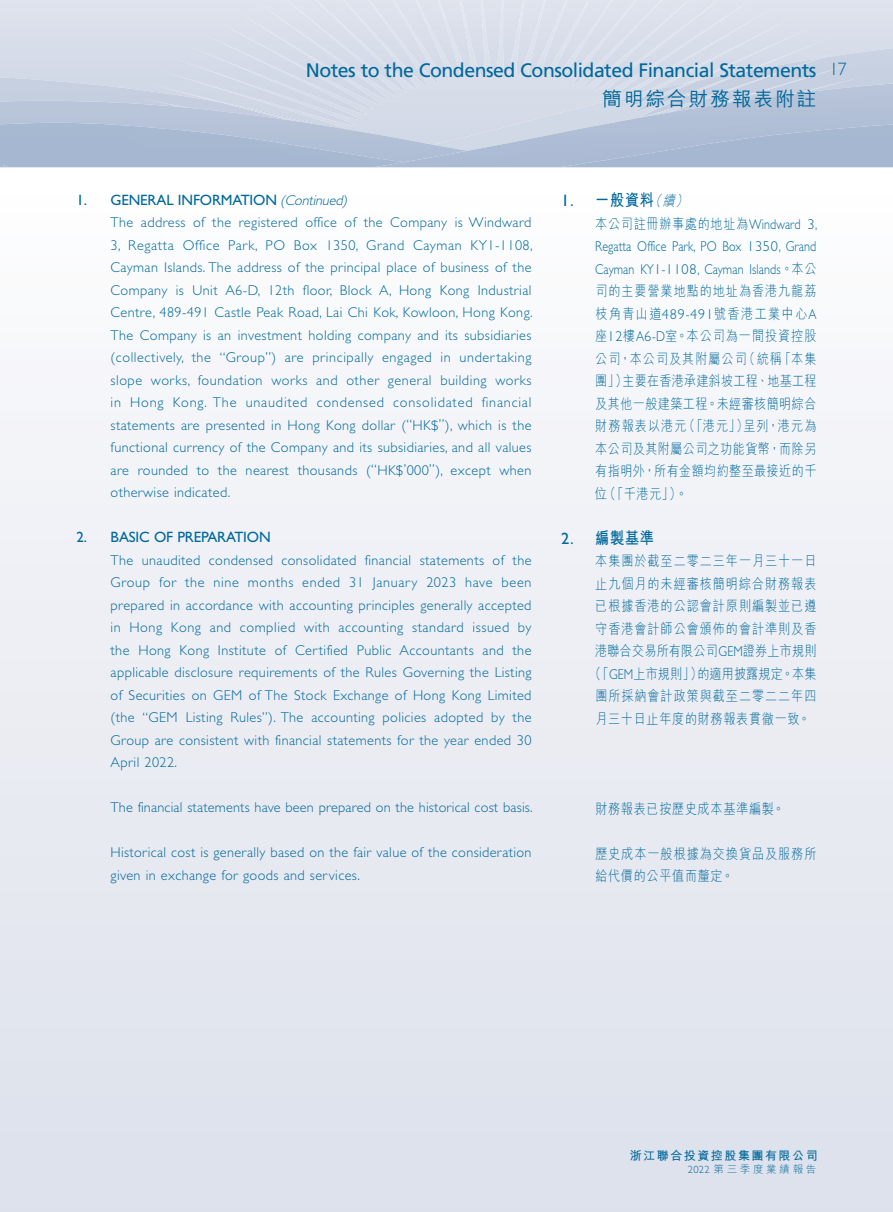
<style>
.page{position:relative;width:893px;height:1212px;background:#fff}
.page>*{position:absolute;margin:0;border:0;box-sizing:border-box;transform-origin:0 0}
.t1{font:19.5px "Frutiger LT Std";letter-spacing:-.025em;color:#00689b}
.t2{font:19.5px "M Hei HK Medium E Ten B5 H";letter-spacing:.11em;color:#00689b}
.t3{font:300 18px "Gill Sans Std";color:#00689b}
.t4{font:16.5px "M Hei HK Bold E Ten B5 H";letter-spacing:.06em;color:#00689b;scale:.85 1}
.t5{font:15px "Gill Sans Std";letter-spacing:-.01em;color:#00689b}
.t6{font:300 14.25px/22.5px "Gill Sans Std";letter-spacing:.025em;color:#00689b;text-align:justify}
.t7{font:14.25px/22.5px "M Hei HK Light E Ten B5 H";letter-spacing:.07em;color:#00689b;text-align:justify;scale:.85 1}
.t8{font:300 14.25px/22.5px "Gill Sans Std";letter-spacing:.025em;color:#00689b;scale:.85 1}
.t9{font:12px "M Hei HK Bold E Ten B5 H";letter-spacing:.13em;color:#00689b}
.t10{font:10.5px "M Hei HK Light E Ten B5 H";letter-spacing:.26em;color:#00689b}
.s1{font-weight:300;font-style:italic;font-size:14.25px}
.s2{font-family:"Gill Sans Std"}
.s3{font-family:"M Hei HK Light E Ten B5 H";font-style:italic;font-size:14.25px}
.s4{font-family:"Gill Sans Std";font-weight:300}
.s5{font-family:"M Hei HK Light E Ten B5 H";font-weight:400}
</style>
<div class="page">
<div style="left:0;top:0;width:893px;height:168px;background:#dadfea"></div>
<div style="left:0;top:168px;width:893px;height:1044px;background:linear-gradient(to bottom,#fdfdfe,#dbe0ea)"></div>
<img style="left:844px;top:47px;width:49px;height:35px">
<img style="left:0;top:77px;width:148px;height:24px">
<img style="left:148px;top:0;width:696px;height:101px">
<img style="left:434px;top:58px;width:434px;height:24px">
<img style="left:139px;top:98px;width:172px;height:3px">
<img style="left:0;top:101px;width:373px;height:22px">
<img style="left:0;top:123px;width:373px;height:44px">
<svg style="left:3px;top:165px;width:6px;height:2px"></svg>
<img style="left:373px;top:82px;width:520px;height:85px">
<img style="left:559px;top:123px;width:334px;height:44px">
<h1 class="t1" style="left:306px;top:62px;width:512px">Notes to the Condensed Consolidated Financial Statements</h1>
<h1 class="t2" style="left:602px;top:91px;width:215px">簡明綜合財務報表附註</h1>
<p class="t3" style="left:830px;top:62px;width:19px">17</p>
<p class="t5" style="left:77px;top:194px;width:272px">1. GENERAL INFORMATION <span class="s1">(Continued)</span></p>
<p class="t6" style="left:111px;top:213px;width:424px">The address of the registered office of the Company is Windward 3, Regatta Office Park, PO Box 1350, Grand Cayman KY1-1108, Cayman Islands. The address of the principal place of business of the Company is Unit A6-D, 12th floor, Block A, Hong Kong Industrial Centre, 489-491 Castle Peak Road, Lai Chi Kok, Kowloon, Hong Kong.<br>The Company is an investment holding company and its subsidiaries (collectively, the “Group”) are principally engaged in undertaking slope works, foundation works and other general building works in Hong Kong. The unaudited condensed consolidated financial statements are presented in Hong Kong dollar (“HK$”), which is the functional currency of the Company and its subsidiaries, and all values are rounded to the nearest thousands (“HK$’000”), except when otherwise indicated.</p>
<p class="t5" style="left:77px;top:531px;width:196px">2. BASIC OF PREPARATION</p>
<p class="t6" style="left:111px;top:550px;width:422px">The unaudited condensed consolidated financial statements of the Group for the nine months ended 31 January 2023 have been prepared in accordance with accounting principles generally accepted in Hong Kong and complied with accounting standard issued by the Hong Kong Institute of Certified Public Accountants and the applicable disclosure requirements of the Rules Governing the Listing of Securities on GEM of The Stock Exchange of Hong Kong Limited (the “GEM Listing Rules”). The accounting policies adopted by the Group are consistent with financial statements for the year ended 30<br>April 2022.</p>
<p class="t6" style="left:111px;top:798px;width:424px">The financial statements have been prepared on the historical cost basis.</p>
<p class="t6" style="left:111px;top:843px;width:422px">Historical cost is generally based on the fair value of the consideration given in exchange for goods and services.</p>
<p class="t4" style="left:561px;top:194px;width:153px"><span class="s2">1.</span> 一般資料<span class="s3">（續）</span></p>
<p class="t7" style="left:595px;top:214px;width:263px">本公司註冊辦事處的地址為<span class="s4">Windward 3,</span></p>
<p class="t8" style="left:595px;top:236px;width:262px">Regatta Office Park, PO Box 1350, Grand<br>Cayman KY1-1108, Cayman Islands<span class="s5">。本公</span></p>
<p class="t7" style="left:595px;top:281px;width:262px">司的主要營業地點的地址為香港九龍荔枝角青山道<span class="s4">489-491</span>號香港工業中心<span class="s4">A</span>座<span class="s4">12</span>樓<span class="s4">A6-D</span>室。本公司為一間投資控股公司，本公司及其附屬公司（統稱「本集團」）主要在香港承建斜坡工程、地基工程及其他一般建築工程。未經審核簡明綜合財務報表以港元（「港元」）呈列，港元為本公司及其附屬公司之功能貨幣，而除另有指明外，所有金額均約整至最接近的千位（「千港元」）。</p>
<p class="t4" style="left:561px;top:531px;width:110px"><span class="s2">2.</span> 編製基準</p>
<p class="t7" style="left:589px;top:551px;width:269px;text-align:center">本集團於截至二零二三年一月三十一日止九個月的未經審核簡明綜合財務報表已根據香港的公認會計原則編製並已遵守香港會計師公會頒佈的會計準則及香港聯合交易所有限公司<span class="s4">GEM</span>證券上市規則（「<span class="s4">GEM</span>上市規則」）的適用披露規定。本集團所採納會計政策與截至二零二二年四月三十日止年度的財務報表貫徹一致。</p>
<p class="t7" style="left:595px;top:799px;width:224px">財務報表已按歷史成本基準編製。</p>
<p class="t7" style="left:595px;top:844px;width:262px">歷史成本一般根據為交換貨品及服務所給代價的公平值而釐定。</p>
<p class="t9" style="left:630px;top:1151px;width:189px">浙江聯合投資控股集團有限公司</p>
<p class="t10" style="left:688px;top:1165px;width:130px"><span class="s4">2022</span> 第三季度業績報告</p>
</div>
